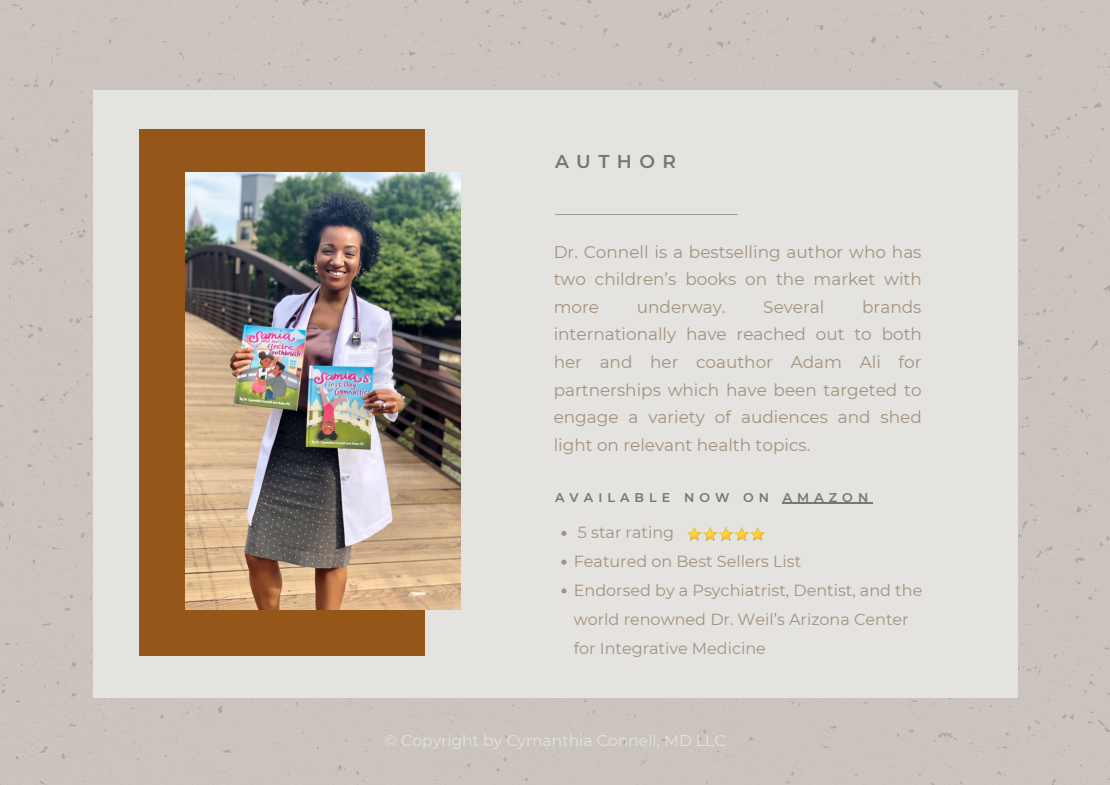
<style>
.page{position:relative;width:1110px;height:785px;background:#fff}
.page>*{position:absolute;margin:0;border:0;box-sizing:border-box;transform-origin:0 0}
.t1{font:600 18.6px "Montserrat";letter-spacing:.4em;color:#74796c}
.t2{font:16.9px/27.6px "Montserrat";color:#a4927e;text-align:justify}
.t3{font:16px/28.8px "Montserrat";color:#a4927e}
.t4{font:15.6px "Montserrat";color:#e4e3e0}
.t5{font:600 12.6px "Montserrat";letter-spacing:.4em;color:#74796c}
</style>
<div class="page">
<div style="left:0;top:0;width:1110px;height:784px;background:#cbc4bf"></div>
<div style="left:93px;top:90px;width:925px;height:607px;background:#e4e3e0"></div>
<div style="left:139px;top:129px;width:286px;height:527px;background:#95561a"></div>
<img style="left:186px;top:173px;width:274px;height:436px">
<svg style="left:555px;top:214px;width:183px;height:1px"></svg>
<svg style="left:561px;top:530px;width:5px;height:6px"></svg>
<svg style="left:561px;top:559px;width:5px;height:5px"></svg>
<svg style="left:561px;top:588px;width:5px;height:5px"></svg>
<img style="left:688px;top:527px;width:76px;height:14px">
<hr style="left:783px;top:502px;width:90px;height:2px;background:#74796c">
<p class="t1" style="left:555px;top:150px;width:123px">AUTHOR</p>
<p class="t2" style="left:554px;top:238px;width:370px">Dr. Connell is a bestselling author who has two children’s books on the market with more</p>
<p class="t2" style="left:554px;top:293px;width:370px;text-indent:309px">brands internationally have reached out to both her and her coauthor Adam Ali for partnerships which have been targeted to engage a variety of audiences and shed light on relevant health topics.</p>
<p class="t5" style="left:555px;top:489px;width:315px">AVAILABLE NOW ON AMAZON</p>
<p class="t2" style="left:637px;top:293px;width:90px">underway.</p>
<p class="t2" style="left:763px;top:293px;width:63px">Several</p>
<p class="t3" style="left:578px;top:518px;width:98px">5 star rating</p>
<p class="t3" style="left:574px;top:547px;width:229px">Featured on Best Sellers List</p>
<p class="t3" style="left:574px;top:576px;width:350px">Endorsed by a Psychiatrist, Dentist, and the world renowned Dr. Weil’s Arizona Center for Integrative Medicine</p>
<p class="t4" style="left:384px;top:731px;width:343px">© Copyright by Cymanthia Connell, MD LLC</p>
</div>
